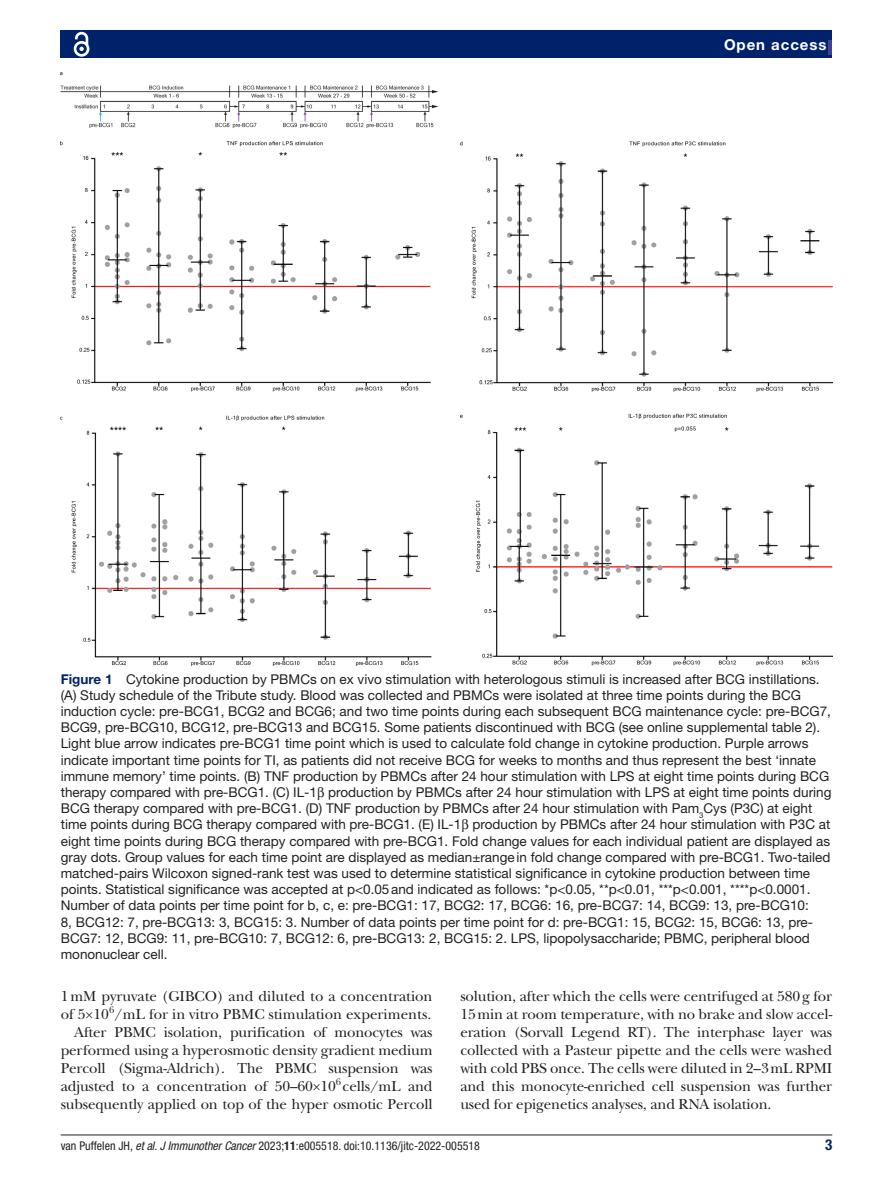
<style>
.page{position:relative;width:893px;height:1191px;background:#fff}
.page>*{position:absolute;margin:0;border:0;box-sizing:border-box;transform-origin:0 0}
.t1{font:15px/18px "New Baskerville";letter-spacing:-.01em;color:#231f20;text-align:justify}
.t2{font:700 15px "Helvetica Neue LT Std";letter-spacing:.065em;color:#fff}
.t3{font:700 condensed 15px "Helvetica Neue LT Std";color:#00226b}
.t4{font:13.5px/16.2px "Helvetica Neue LT Std";color:#231f20}
.t5{font:condensed 12px "Helvetica Neue LT Std";color:#231f20}
.t6{font:9.9px "New Baskerville";color:#231f20}
.s1{font-weight:700;color:#00226b}
.s2{font-style:italic}
.s3{font-weight:700}
</style>
<div class="page">
<hr style="left:61px;top:1134px;width:771px;height:1px;background:#231f20">
<div style="left:61px;top:31px;width:771px;height:27px;background:#00226b"></div>
<hr style="left:828px;top:40px;width:4px;height:15px;background:#414099">
<svg style="left:73px;top:31px;width:17px;height:26px"></svg>
<img style="left:61px;top:73px;width:771px;height:593px">
<p class="t2" style="left:724px;top:35px;width:104px">Open access</p>
<p class="t4" style="left:61px;top:670px;width:772px"><span class="s1">Figure 1</span> Cytokine production by PBMCs on ex vivo stimulation with heterologous stimuli is increased after BCG instillations. (A) Study schedule of the Tribute study. Blood was collected and PBMCs were isolated at three time points during the BCG induction cycle: pre-BCG1, BCG2 and BCG6; and two time points during each subsequent BCG maintenance cycle: pre-BCG7, BCG9, pre-BCG10, BCG12, pre-BCG13 and BCG15. Some patients discontinued with BCG (see online supplemental table 2).<br>Light blue arrow indicates pre-BCG1 time point which is used to calculate fold change in cytokine production. Purple arrows indicate important time points for TI, as patients did not receive BCG for weeks to months and thus represent the best ‘innate immune memory’ time points. (B) TNF production by PBMCs after 24 hour stimulation with LPS at eight time points during BCG therapy compared with pre-BCG1. (C) IL-1 production by PBMCs after 24 hour stimulation with LPS at eight time points during BCG therapy compared with pre-BCG1. (D) TNF production by PBMCs after 24 hour stimulation with Pam<sub>3</sub>Cys (P3C) at eight time points during BCG therapy compared with pre-BCG1. (E) IL-1 production by PBMCs after 24 hour stimulation with P3C at eight time points during BCG therapy compared with pre-BCG1. Fold change values for each individual patient are displayed as gray dots. Group values for each time point are displayed as median±rangein fold change compared with pre-BCG1. Two-tailed matched-pairs Wilcoxon signed-rank test was used to determine statistical significance in cytokine production between time points. Statistical significance was accepted at p&lt;0.05and indicated as follows: *p&lt;0.05, **p&lt;0.01, ***p&lt;0.001, ****p&lt;0.0001.<br>Number of data points per time point for b, c, e: pre-BCG1: 17, BCG2: 17, BCG6: 16, pre-BCG7: 14, BCG9: 13, pre-BCG10:<br>8, BCG12: 7, pre-BCG13: 3, BCG15: 3. Number of data points per time point for d: pre-BCG1: 15, BCG2: 15, BCG6: 13, pre-BCG7: 12, BCG9: 11, pre-BCG10: 7, BCG12: 6, pre-BCG13: 2, BCG15: 2. LPS, lipopolysaccharide; PBMC, peripheral blood mononuclear cell.</p>
<p class="t1" style="left:61px;top:987px;width:373px">1mM pyruvate (GIBCO) and diluted to a concentration of 5×10 /mL for in vitro PBMC stimulation experiments.</p>
<p class="t6" style="left:109px;top:1003px;width:7px">6</p>
<p class="t1" style="left:61px;top:1023px;width:373px;text-indent:14px">After PBMC isolation, purification of monocytes was performed using a hyperosmotic density gradient medium Percoll (Sigma-Aldrich). The PBMC suspension was adjusted to a concentration of 50–60×10 cells/mL and</p>
<p class="t6" style="left:336px;top:1075px;width:7px">6</p>
<p class="t1" style="left:61px;top:1095px;width:373px">subsequently applied on top of the hyper osmotic Percoll</p>
<p class="t1" style="left:460px;top:987px;width:373px">solution, after which the cells were centrifuged at 580g for 15min at room temperature, with no brake and slow accel&shy;eration (Sorvall Legend RT). The interphase layer was collected with a Pasteur pipette and the cells were washed with cold PBS once. The cells were diluted in 2–3mL RPMI and this monocyte-enriched cell suspension was further used for epigenetics analyses, and RNA isolation.</p>
<p class="t5" style="left:61px;top:1138px;width:421px">van Puffelen JH, <span class="s2">et al</span>. <span class="s2">J Immunother Cancer</span> 2023;<span class="s3">11</span>:e005518. doi:10.1136/jitc-2022-005518</p>
<p class="t3" style="left:825px;top:1135px;width:9px">3</p>
</div>
